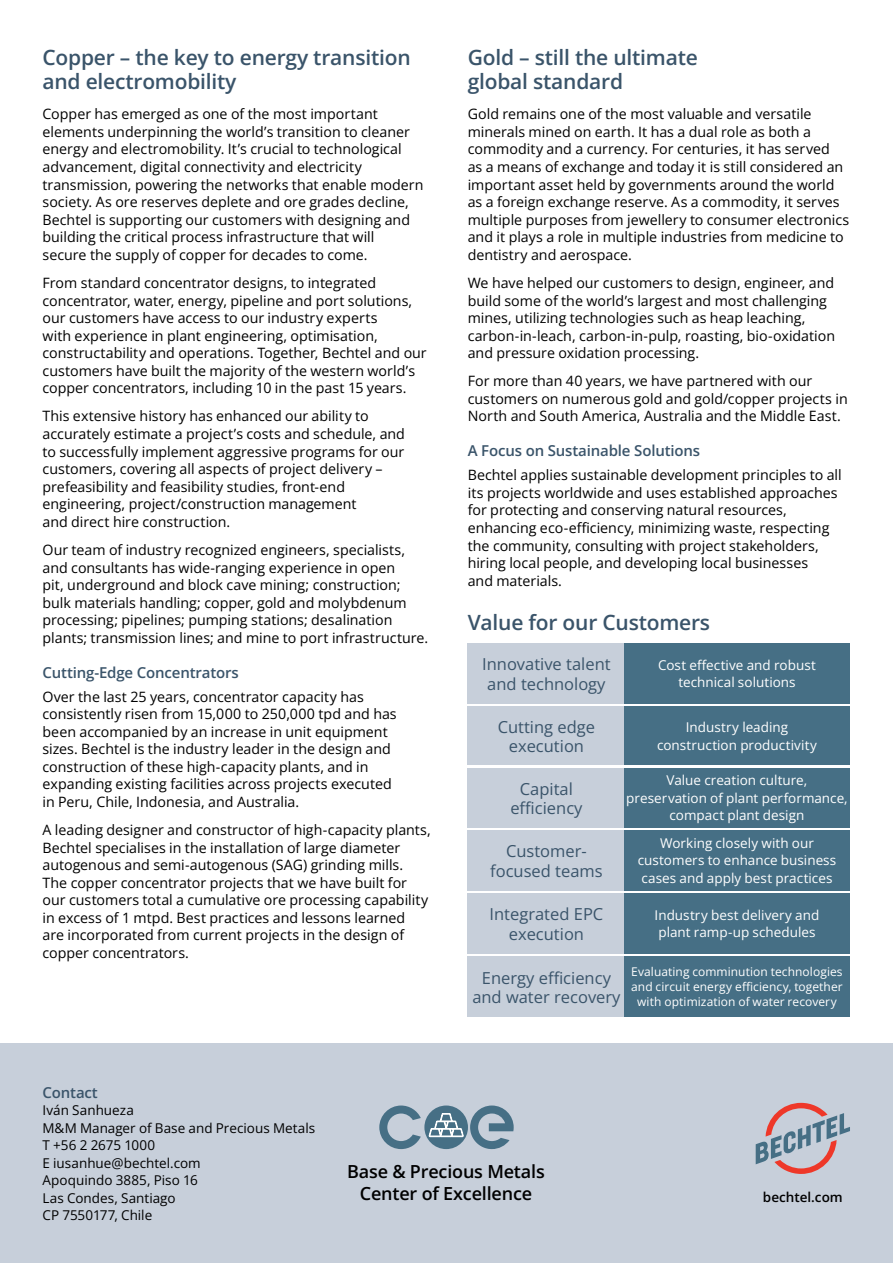
<style>
.page{position:relative;width:893px;height:1263px;background:#fff}
.page>*{position:absolute;margin:0;border:0;box-sizing:border-box;transform-origin:0 0}
.t1{font:600 21px/24px "Open Sans";letter-spacing:-.01em;color:#3a546a}
.t2{font:600 18px/21.6px "Open Sans";letter-spacing:-.01em;color:#000;text-align:center}
.t3{font:16.5px/19.5px "Open Sans";color:#3a546a;text-align:center}
.t4{font:600 15px "Open Sans";letter-spacing:-.01em;color:#3a546a}
.t5{font:14.25px/17.5px "Open Sans";color:#000}
.t6{font:13.5px/17.5px "Open Sans";color:#fff;text-align:center}
.t7{font:13.5px/17.5px "Open Sans";color:#000}
.t8{font:600 13.5px "Open Sans";color:#000}
.t9{font:12px/15px "Open Sans";letter-spacing:.005em;color:#fff;text-align:center}
</style>
<div class="page">
<div style="left:0;top:1044px;width:893px;height:219px;background:#c7cfda"></div>
<div style="left:468px;top:830px;width:157px;height:60px;background:#c7cfda"></div>
<div style="left:624px;top:830px;width:226px;height:60px;background:#466f85"></div>
<div style="left:468px;top:893px;width:157px;height:60px;background:#c7cfda"></div>
<div style="left:468px;top:956px;width:157px;height:61px;background:#c7cfda"></div>
<div style="left:624px;top:893px;width:226px;height:60px;background:#466f85"></div>
<div style="left:624px;top:956px;width:226px;height:61px;background:#466f85"></div>
<div style="left:468px;top:768px;width:157px;height:59px;background:#c7cfda"></div>
<div style="left:624px;top:768px;width:226px;height:59px;background:#466f85"></div>
<div style="left:468px;top:706px;width:157px;height:59px;background:#c7cfda"></div>
<div style="left:624px;top:706px;width:226px;height:59px;background:#466f85"></div>
<div style="left:468px;top:643px;width:157px;height:61px;background:#c7cfda"></div>
<div style="left:624px;top:643px;width:226px;height:61px;background:#466f85"></div>
<svg style="left:756px;top:1103px;width:94px;height:71px"></svg>
<svg style="left:379px;top:1105px;width:42px;height:44px"></svg>
<svg style="left:470px;top:1105px;width:44px;height:44px"></svg>
<div style="left:424px;top:1105px;width:44px;height:44px;background:#466f85;border-radius:50%"></div>
<svg style="left:429px;top:1111px;width:35px;height:27px"></svg>
<h1 class="t1" style="left:43px;top:45px;width:370px">Copper – the key to energy transition and electromobility</h1>
<p class="t5" style="left:43px;top:105px;width:382px">Copper has emerged as one of the most important elements underpinning the world’s transition to cleaner energy and electromobility. It’s crucial to technological advancement, digital connectivity and electricity transmission, powering the networks that enable modern society. As ore reserves deplete and ore grades decline, Bechtel is supporting our customers with designing and building the critical process infrastructure that will<br>secure the supply of copper for decades to come.</p>
<p class="t5" style="left:43px;top:274px;width:386px">From standard concentrator designs, to integrated concentrator, water, energy, pipeline and port solutions, our customers have access to our industry experts<br>with experience in plant engineering, optimisation, constructability and operations. Together, Bechtel and our customers have built the majority of the western world’s copper concentrators, including 10 in the past 15 years.</p>
<p class="t5" style="left:43px;top:407px;width:364px">This extensive history has enhanced our ability to accurately estimate a project’s costs and schedule, and to successfully implement aggressive programs for our customers, covering all aspects of project delivery – prefeasibility and feasibility studies, front-end engineering, project/construction management<br>and direct hire construction.</p>
<p class="t5" style="left:43px;top:541px;width:387px">Our team of industry recognized engineers, specialists, and consultants has wide-ranging experience in open<br>pit, underground and block cave mining; construction; bulk materials handling; copper, gold and molybdenum processing; pipelines; pumping stations; desalination plants; transmission lines; and mine to port infrastructure.</p>
<p class="t4" style="left:43px;top:662px;width:198px">Cutting-Edge Concentrators</p>
<p class="t5" style="left:43px;top:687px;width:356px">Over the last 25 years, concentrator capacity has consistently risen from 15,000 to 250,000 tpd and has been accompanied by an increase in unit equipment sizes. Bechtel is the industry leader in the design and construction of these high-capacity plants, and in expanding existing facilities across projects executed in Peru, Chile, Indonesia, and Australia.</p>
<p class="t5" style="left:43px;top:821px;width:390px">A leading designer and constructor of high-capacity plants, Bechtel specialises in the installation of large diameter autogenous and semi-autogenous (SAG) grinding mills.<br>The copper concentrator projects that we have built for our customers total a cumulative ore processing capability in excess of 1 mtpd. Best practices and lessons learned<br>are incorporated from current projects in the design of copper concentrators.</p>
<h1 class="t1" style="left:468px;top:45px;width:232px">Gold – still the ultimate global standard</h1>
<p class="t5" style="left:468px;top:105px;width:383px">Gold remains one of the most valuable and versatile minerals mined on earth. It has a dual role as both a commodity and a currency. For centuries, it has served<br>as a means of exchange and today it is still considered an important asset held by governments around the world as a foreign exchange reserve. As a commodity, it serves multiple purposes from jewellery to consumer electronics and it plays a role in multiple industries from medicine to dentistry and aerospace.</p>
<p class="t5" style="left:468px;top:274px;width:369px">We have helped our customers to design, engineer, and build some of the world’s largest and most challenging mines, utilizing technologies such as heap leaching, carbon-in-leach, carbon-in-pulp, roasting, bio-oxidation and pressure oxidation processing.</p>
<p class="t5" style="left:468px;top:372px;width:381px">For more than 40 years, we have partnered with our customers on numerous gold and gold/copper projects in<br>North and South America, Australia and the Middle East.</p>
<p class="t4" style="left:468px;top:441px;width:234px">A Focus on Sustainable Solutions</p>
<p class="t5" style="left:468px;top:466px;width:375px">Bechtel applies sustainable development principles to all its projects worldwide and uses established approaches for protecting and conserving natural resources, enhancing eco-efficiency, minimizing waste, respecting the community, consulting with project stakeholders, hiring local people, and developing local businesses<br>and materials.</p>
<h1 class="t1" style="left:468px;top:610px;width:244px">Value for our Customers</h1>
<p class="t3" style="left:482px;top:654px;width:130px">Innovative talent and technology</p>
<p class="t6" style="left:658px;top:656px;width:159px">Cost effective and robust technical solutions</p>
<p class="t3" style="left:498px;top:716px;width:99px">Cutting edge execution</p>
<p class="t6" style="left:657px;top:718px;width:161px">Industry leading construction productivity</p>
<p class="t3" style="left:510px;top:778px;width:74px">Capital efficiency</p>
<p class="t6" style="left:626px;top:771px;width:223px">Value creation culture, preservation of plant performance, compact plant design</p>
<p class="t3" style="left:490px;top:841px;width:114px">Customer&shy;focused teams</p>
<p class="t6" style="left:638px;top:834px;width:200px">Working closely with our customers to enhance business cases and apply best practices</p>
<p class="t3" style="left:489px;top:904px;width:115px">Integrated EPC execution</p>
<p class="t3" style="left:472px;top:968px;width:150px">Energy efficiency and water recovery</p>
<p class="t6" style="left:655px;top:905px;width:166px;text-align:left">Industry best delivery and plant ramp-up schedules</p>
<p class="t9" style="left:631px;top:964px;width:213px">Evaluating comminution technologies and circuit energy efficiency, together with optimization of water recovery</p>
<p class="t4" style="left:43px;top:1082px;width:57px">Contact</p>
<p class="t7" style="left:43px;top:1101px;width:274px">Iván Sanhueza<br>M&amp;M Manager of Base and Precious Metals<br>T +56 2 2675 1000<br>E iusanhue@bechtel.com<br>Apoquindo 3885, Piso 16<br>Las Condes, Santiago<br>CP 7550177, Chile</p>
<p class="t2" style="left:347px;top:1160px;width:199px">Base &amp; Precious Metals<br>Center of Excellence</p>
<p class="t8" style="left:763px;top:1188px;width:81px">bechtel.com</p>
</div>
